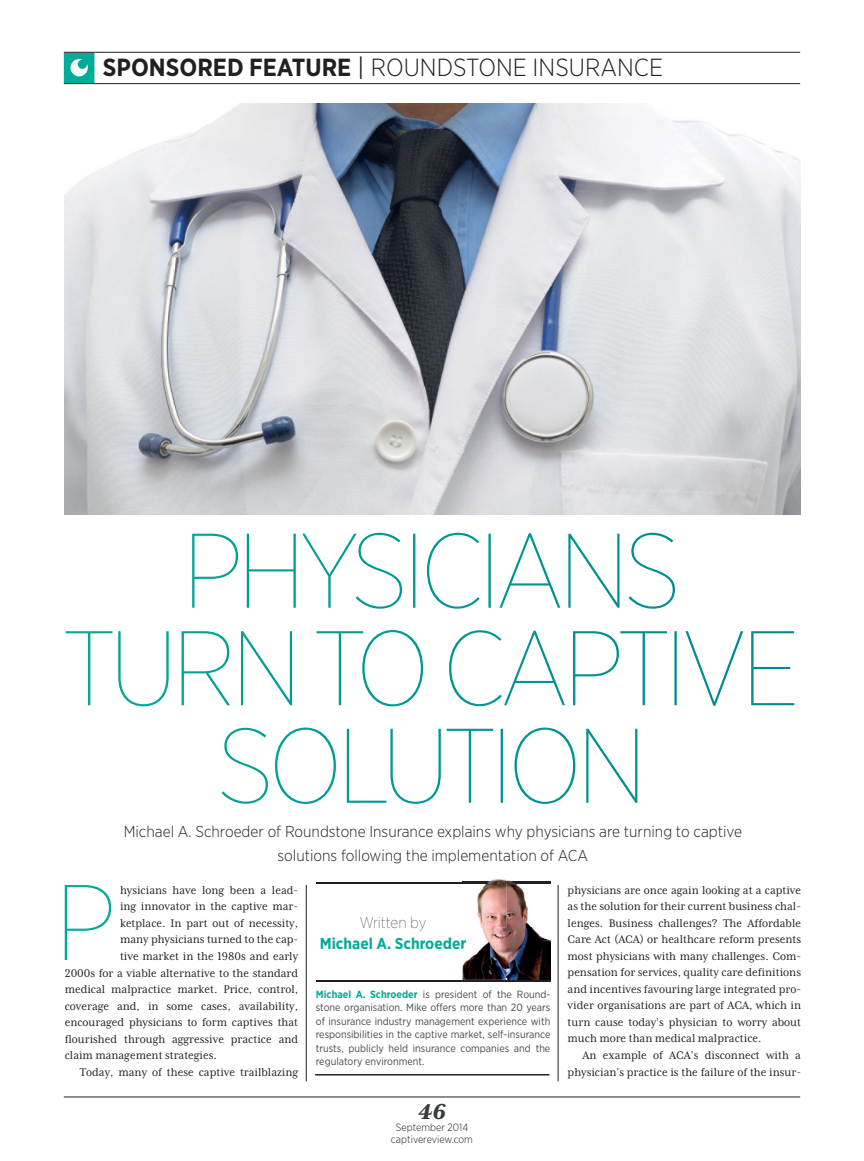
<style>
.page{position:relative;width:864px;height:1161px;background:#fff}
.page>*{position:absolute;margin:0;border:0;box-sizing:border-box;transform-origin:0 0}
.t1{font:100 107.1px "Gotham Narrow";color:#00ac97}
.t2{font:300 24.75px "Gotham Narrow";color:#231f20}
.t3{font:italic 800 24.75px "Mrs Eaves XL Serif OT";color:#393c3f}
.t4{font:300 15.75px/24px "Gotham Narrow";color:#231f20;text-align:center}
.t5{font:700 15.75px "Gotham Narrow";color:#00ac97}
.t6{font:100 15.75px "Gotham Narrow";letter-spacing:-.005em;color:#231f20}
.t7{font:12.75px/16.5px "Mrs Eaves XL Serif Nar OT";color:#231f20;text-align:justify}
.t8{font:10.5px/13.5px "Gotham Narrow";color:#46494c;text-align:justify}
.t9{font:300 10.5px/12px "Gotham Narrow";color:#231f20;text-align:center}
.s1{font-weight:700}
.s2{font-weight:400}
.s3{font-weight:700;color:#00ac97}
</style>
<div class="page">
<hr style="left:64px;top:1096px;width:735px;height:1px;background:#231f20">
<svg style="left:64px;top:53px;width:30px;height:30px"></svg>
<hr style="left:64px;top:52px;width:735px;height:1px;background:#231f20">
<hr style="left:64px;top:83px;width:735px;height:1px;background:#231f20">
<hr style="left:316px;top:882px;width:234px;height:1px;background:#231f20">
<hr style="left:316px;top:980px;width:234px;height:1px;background:#231f20">
<img style="left:462px;top:878px;width:88px;height:102px">
<img style="left:462px;top:882px;width:88px;height:1px">
<svg style="left:462px;top:937px;width:3px;height:12px"></svg>
<hr style="left:315px;top:1074px;width:234px;height:1px;background:#231f20">
<hr style="left:306px;top:885px;width:1px;height:196px;background:#231f20">
<hr style="left:557px;top:885px;width:1px;height:196px;background:#231f20">
<img style="left:65px;top:103px;width:734px;height:411px">
<svg style="left:192px;top:533px;width:482px;height:76px"></svg>
<svg style="left:66px;top:630px;width:728px;height:76px"></svg>
<svg style="left:221px;top:727px;width:416px;height:77px"></svg>
<h2 class="t2" style="left:103px;top:58px;width:561px"><span class="s1">SPONSORED FEATURE</span> <span class="s2">|</span> ROUNDSTONE INSURANCE</h2>
<p class="t4" style="left:124px;top:820px;width:619px">Michael A. Schroeder of Roundstone Insurance explains why physicians are turning to captive solutions following the implementation of ACA</p>
<h1 class="t1" style="left:55px;top:860px;width:62px">P</h1>
<p class="t7" style="left:120px;top:883px;width:179px">hysicians have long been a lead-</p>
<p class="t7" style="left:120px;top:899px;width:179px">ing innovator in the captive mar-</p>
<p class="t7" style="left:120px;top:916px;width:179px">ketplace. In part out of necessity,</p>
<p class="t7" style="left:120px;top:932px;width:179px">many physicians turned to the cap-</p>
<p class="t7" style="left:120px;top:949px;width:179px">tive market in the 1980s and early</p>
<p class="t7" style="left:65px;top:965px;width:235px">2000s for a viable alternative to the standard</p>
<p class="t7" style="left:65px;top:982px;width:235px">medical malpractice market. Price, control,</p>
<p class="t7" style="left:65px;top:998px;width:235px">coverage and, in some cases, availability,</p>
<p class="t7" style="left:65px;top:1015px;width:235px">encouraged physicians to form captives that</p>
<p class="t7" style="left:65px;top:1031px;width:235px">flourished through aggressive practice and</p>
<p class="t7" style="left:65px;top:1048px;width:154px">claim management strategies.</p>
<p class="t7" style="left:80px;top:1064px;width:220px">Today, many of these captive trailblazing</p>
<p class="t6" style="left:359px;top:913px;width:68px">Written by</p>
<p class="t5" style="left:319px;top:937px;width:148px">Michael A. Schroeder</p>
<p class="t8" style="left:316px;top:988px;width:236px"><span class="s3">Michael A. Schroeder</span> is president of the Round&shy;stone organisation. Mike offers more than 20 years of insurance industry management experience with responsibilities in the captive market, self-insurance trusts, publicly held insurance companies and the regulatory environment.</p>
<h2 class="t3" style="left:418px;top:1099px;width:29px">46</h2>
<p class="t9" style="left:391px;top:1122px;width:83px">September 2014 captivereview.com</p>
<p class="t7" style="left:567px;top:883px;width:235px">physicians are once again looking at a captive as the solution for their current business chal&shy;lenges. Business challenges? The Affordable Care Act (ACA) or healthcare reform presents most physicians with many challenges. Com&shy;pensation for services, quality care definitions and incentives favouring large integrated pro&shy;vider organisations are part of ACA, which in turn cause today’s physician to worry about much more than medical malpractice.</p>
<p class="t7" style="left:567px;top:1048px;width:235px;text-align:right">An example of ACA’s disconnect with a physician’s practice is the failure of the insur-</p>
</div>
